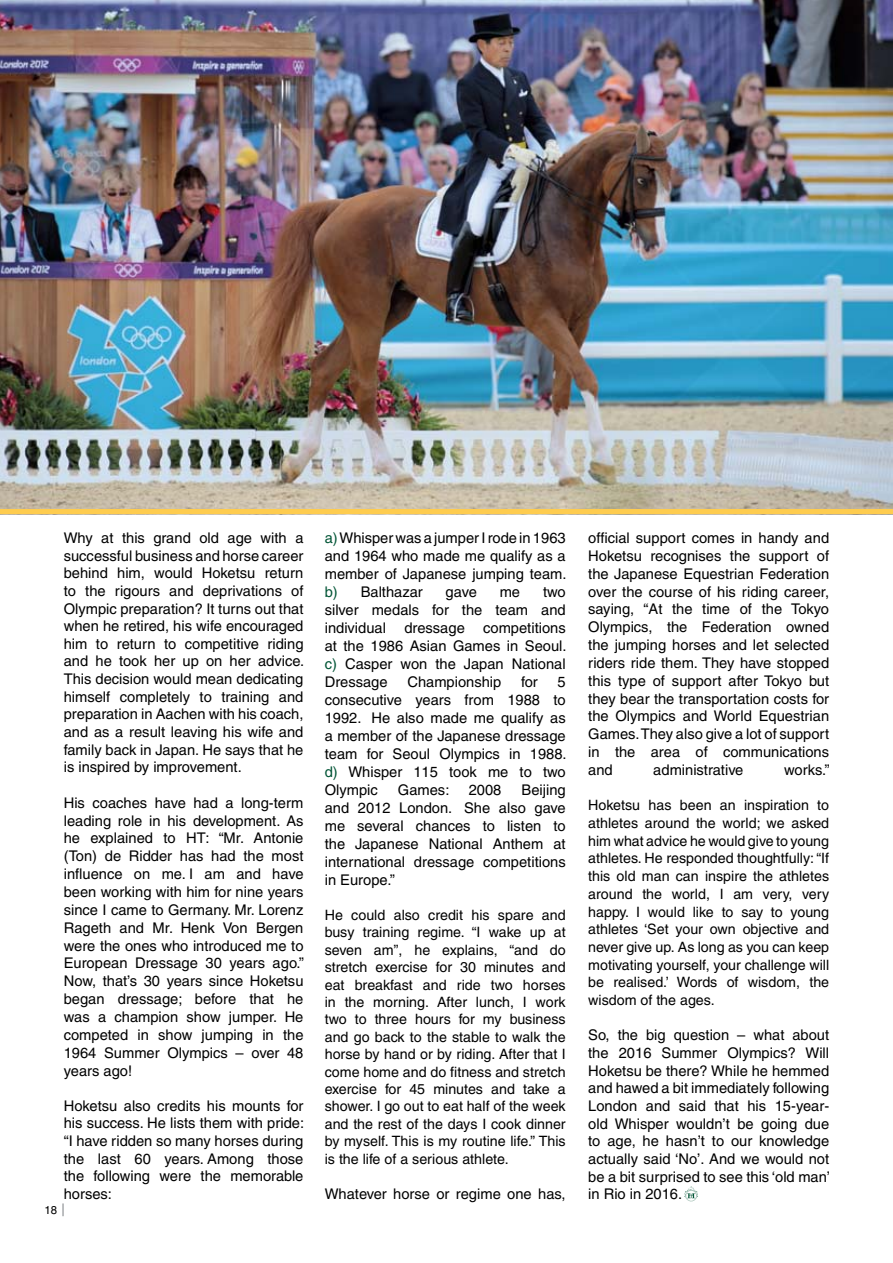
<style>
.page{position:relative;width:893px;height:1263px;background:#fff}
.page>*{position:absolute;margin:0;border:0;box-sizing:border-box;transform-origin:0 0}
.t1{font:14.7px/17.9px "Helvetica";color:#000;text-align:justify}
.t2{font:14.25px/17.4px "Helvetica";color:#000;text-align:justify}
.t3{font:11.4px "Helvetica";color:#000}
.s1{color:#015435}
</style>
<div class="page">
<svg style="left:62px;top:1203px;width:2px;height:13px"></svg>
<img style="left:0;top:0;width:893px;height:514px">
<svg style="left:684px;top:1186px;width:14px;height:15px"></svg>
<hr style="left:0;top:509px;width:893px;height:4px;background:#fecc4f">
<p class="t1" style="left:64px;top:529px;width:242px">Why at this grand old age with a successful business and horse career behind him, would Hoketsu return to the rigours and deprivations of Olympic preparation? It turns out that when he retired, his wife encouraged him to return to competitive riding and he took her up on her advice.<br>This decision would mean dedicating himself completely to training and preparation in Aachen with his coach, and as a result leaving his wife and family back in Japan. He says that he is inspired by improvement.</p>
<p class="t1" style="left:64px;top:794px;width:242px">His coaches have had a long-term leading role in his development. As he explained to HT: “Mr. Antonie (Ton) de Ridder has had the most influence on me. I am and have been working with him for nine years since I came to Germany. Mr. Lorenz Rageth and Mr. Henk Von Bergen were the ones who introduced me to European Dressage 30 years ago.” Now, that’s 30 years since Hoketsu began dressage; before that he was a champion show jumper. He competed in show jumping in the 1964 Summer Olympics – over 48 years ago!</p>
<p class="t1" style="left:64px;top:1097px;width:242px">Hoketsu also credits his mounts for his success. He lists them with pride: “I have ridden so many horses during the last 60 years. Among those the following were the memorable horses:</p>
<p class="t3" style="left:45px;top:1204px;width:14px">18</p>
<p class="t1" style="left:325px;top:529px;width:243px"><span class="s1">a)</span> Whisper was a jumper I rode in 1963 and 1964 who made me qualify as a member of Japanese jumping team. <span class="s1">b)</span> Balthazar</p>
<p class="t1" style="left:325px;top:583px;width:243px;text-indent:218px">two silver medals for the team and individual dressage competitions at the 1986 Asian Games in Seoul. <span class="s1">c)</span> Casper won the Japan National Dressage</p>
<p class="t1" style="left:446px;top:583px;width:33px">gave</p>
<p class="t1" style="left:500px;top:583px;width:22px">me</p>
<p class="t1" style="left:407px;top:673px;width:95px">Championship</p>
<p class="t1" style="left:521px;top:673px;width:18px">for</p>
<p class="t1" style="left:325px;top:673px;width:243px;text-indent:233px">5 consecutive years from 1988 to 1992. He also made me qualify as a member of the Japanese dressage team for Seoul Olympics in 1988. <span class="s1">d)</span> Whisper 115 took me to two Olympic</p>
<p class="t1" style="left:398px;top:781px;width:53px">Games:</p>
<p class="t1" style="left:469px;top:781px;width:34px">2008</p>
<p class="t1" style="left:325px;top:781px;width:242px;text-indent:197px">Beijing and 2012 London. She also gave me several chances to listen to the Japanese National Anthem at international dressage competitions in Europe.”</p>
<p class="t2" style="left:325px;top:906px;width:242px">He could also credit his spare and busy training regime. “I wake up at seven am”, he explains, “and do stretch exercise for 30 minutes and eat breakfast and ride two horses in the morning. After lunch, I work two to three hours for my business and go back to the stable to walk the horse by hand or by riding. After that I come home and do fitness and stretch exercise for 45 minutes and take a shower. I go out to eat half of the week and the rest of the days I cook dinner by myself. This is my routine life.” This is the life of a serious athlete.</p>
<p class="t1" style="left:325px;top:1185px;width:242px">Whatever horse or regime one has,</p>
<p class="t1" style="left:588px;top:529px;width:242px">official support comes in handy and Hoketsu recognises the support of the Japanese Equestrian Federation over the course of his riding career, saying, “At the time of the Tokyo Olympics, the Federation owned the jumping horses and let selected riders ride them. They have stopped this type of support after Tokyo but they bear the transportation costs for the Olympics and World Equestrian Games. They also give a lot of support in the area of communications and</p>
<p class="t1" style="left:653px;top:761px;width:92px">administrative</p>
<p class="t1" style="left:784px;top:761px;width:47px">works.”</p>
<p class="t2" style="left:588px;top:796px;width:242px">Hoketsu has been an inspiration to athletes around the world; we asked him what advice he would give to young athletes. He responded thoughtfully: “If this old man can inspire the athletes around the world, I am very, very happy. I would like to say to young athletes ‘Set your own objective and never give up. As long as you can keep motivating yourself, your challenge will be realised.’ Words of wisdom, the wisdom of the ages.</p>
<p class="t1" style="left:588px;top:1026px;width:243px">So, the big question – what about the 2016 Summer Olympics? Will Hoketsu be there? While he hemmed and hawed a bit immediately following London and said that his 15-year&shy;old Whisper wouldn’t be going due to age, he hasn’t to our knowledge actually said ‘No’. And we would not be a bit surprised to see this ‘old man’ in Rio in 2016.</p>
</div>
